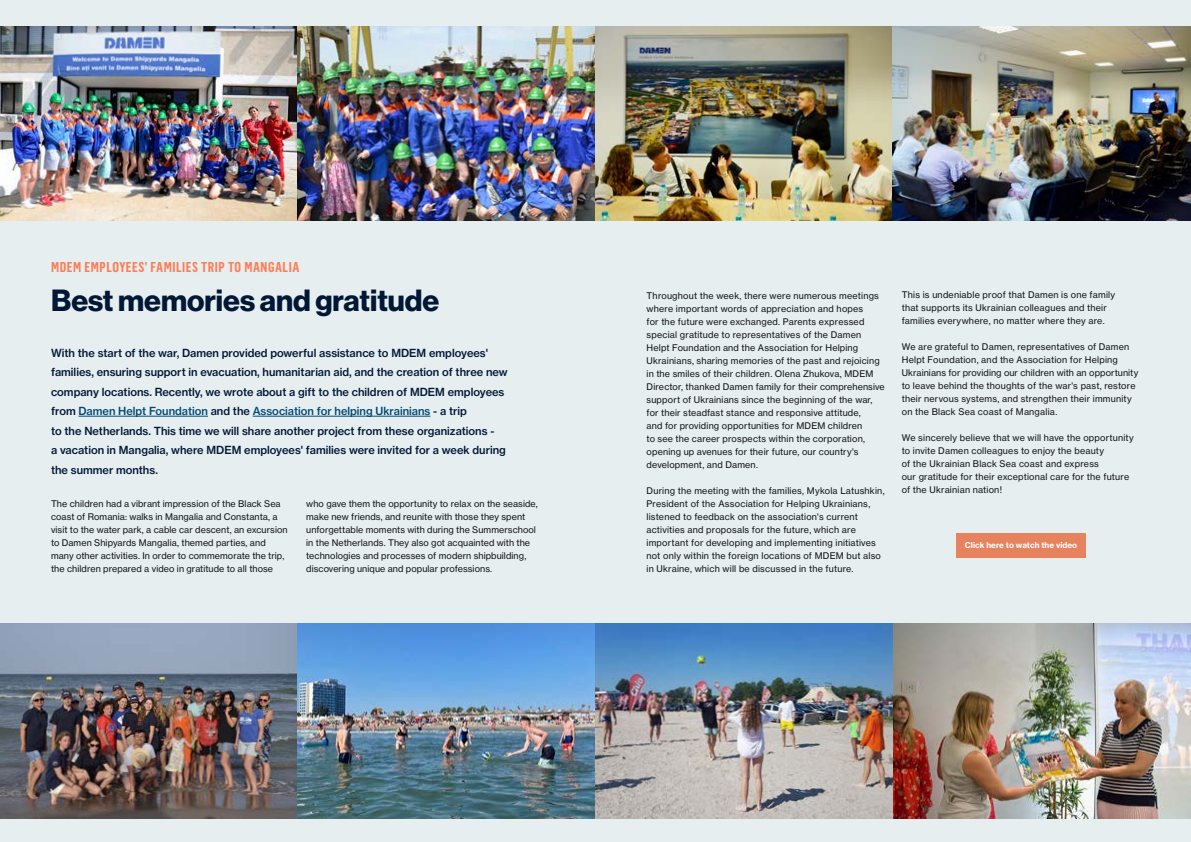
<style>
.page{position:relative;width:1191px;height:842px;background:#e6eef0}
.page>*{position:absolute;margin:0;border:0;box-sizing:border-box;transform-origin:0 0}
.t1{font:30px "N Haas Grotesk DS Pro 75 Bd";color:#011736}
.t2{font:600 14px "Flama Cond";letter-spacing:.04em;color:#ff7c52}
.t3{font:11px/19.5px "N Haas Grotesk TX Pro 65 Md";color:#011736}
.t4{font:9px/13px "N Haas Grotesk TX Pro 55 Rg";letter-spacing:.015em;color:#121212}
.t5{font:8px "N Haas Grotesk TX Pro 75 Bd";color:#fff}
.s1{color:#004976}
</style>
<div class="page">
<img style="left:0;top:26px;width:1190px;height:194px">
<hr style="left:78px;top:416px;width:130px;height:1px;background:#004976">
<hr style="left:253px;top:416px;width:177px;height:1px;background:#004976">
<img style="left:0;top:623px;width:1190px;height:195px">
<div style="left:956px;top:533px;width:130px;height:24px;background:#e7825f"></div>
<h2 class="t2" style="left:51px;top:258px;width:250px">MDEM EMPLOYEES’ FAMILIES TRIP TO MANGALIA</h2>
<h1 class="t1" style="left:51px;top:283px;width:390px">Best memories and gratitude</h1>
<p class="t3" style="left:51px;top:343px;width:458px">With the start of the war, Damen provided powerful assistance to MDEM employees' families, ensuring support in evacuation, humanitarian aid, and the creation of three new company locations. Recently, we wrote about a gift to the children of MDEM employees from <span class="s1">Damen Helpt Foundation</span> and the <span class="s1">Association for helping Ukrainians</span> - a trip<br>to the Netherlands. This time we will share another project from these organizations -<br>a vacation in Mangalia, where MDEM employees' families were invited for a week during the summer months.</p>
<p class="t4" style="left:51px;top:497px;width:238px">The children had a vibrant impression of the Black Sea coast of Romania: walks in Mangalia and Constanta, a visit to the water park, a cable car descent, an excursion to Damen Shipyards Mangalia, themed parties, and many other activities. In order to commemorate the trip, the children prepared a video in gratitude to all those</p>
<p class="t4" style="left:306px;top:497px;width:233px">who gave them the opportunity to relax on the seaside, make new friends, and reunite with those they spent unforgettable moments with during the Summerschool in the Netherlands. They also got acquainted with the technologies and processes of modern shipbuilding, discovering unique and popular professions.</p>
<p class="t4" style="left:646px;top:289px;width:240px">Throughout the week, there were numerous meetings where important words of appreciation and hopes<br>for the future were exchanged. Parents expressed special gratitude to representatives of the Damen Helpt Foundation and the Association for Helping Ukrainians, sharing memories of the past and rejoicing in the smiles of their children. Olena Zhukova, MDEM Director, thanked Damen family for their comprehensive support of Ukrainians since the beginning of the war, for their steadfast stance and responsive attitude,<br>and for providing opportunities for MDEM children<br>to see the career prospects within the corporation, opening up avenues for their future, our country's development, and Damen.</p>
<p class="t4" style="left:646px;top:484px;width:240px">During the meeting with the families, Mykola Latushkin, President of the Association for Helping Ukrainians, listened to feedback on the association's current activities and proposals for the future, which are important for developing and implementing initiatives not only within the foreign locations of MDEM but also in Ukraine, which will be discussed in the future.</p>
<p class="t4" style="left:901px;top:288px;width:215px">This is undeniable proof that Damen is one family that supports its Ukrainian colleagues and their families everywhere, no matter where they are.</p>
<p class="t4" style="left:901px;top:340px;width:238px">We are grateful to Damen, representatives of Damen Helpt Foundation, and the Association for Helping Ukrainians for providing our children with an opportunity to leave behind the thoughts of the war's past, restore their nervous systems, and strengthen their immunity on the Black Sea coast of Mangalia.</p>
<p class="t4" style="left:901px;top:431px;width:233px">We sincerely believe that we will have the opportunity to invite Damen colleagues to enjoy the beauty<br>of the Ukrainian Black Sea coast and express<br>our gratitude for their exceptional care for the future of the Ukrainian nation!</p>
<p class="t5" style="left:965px;top:540px;width:114px">Click here to watch the video</p>
</div>
